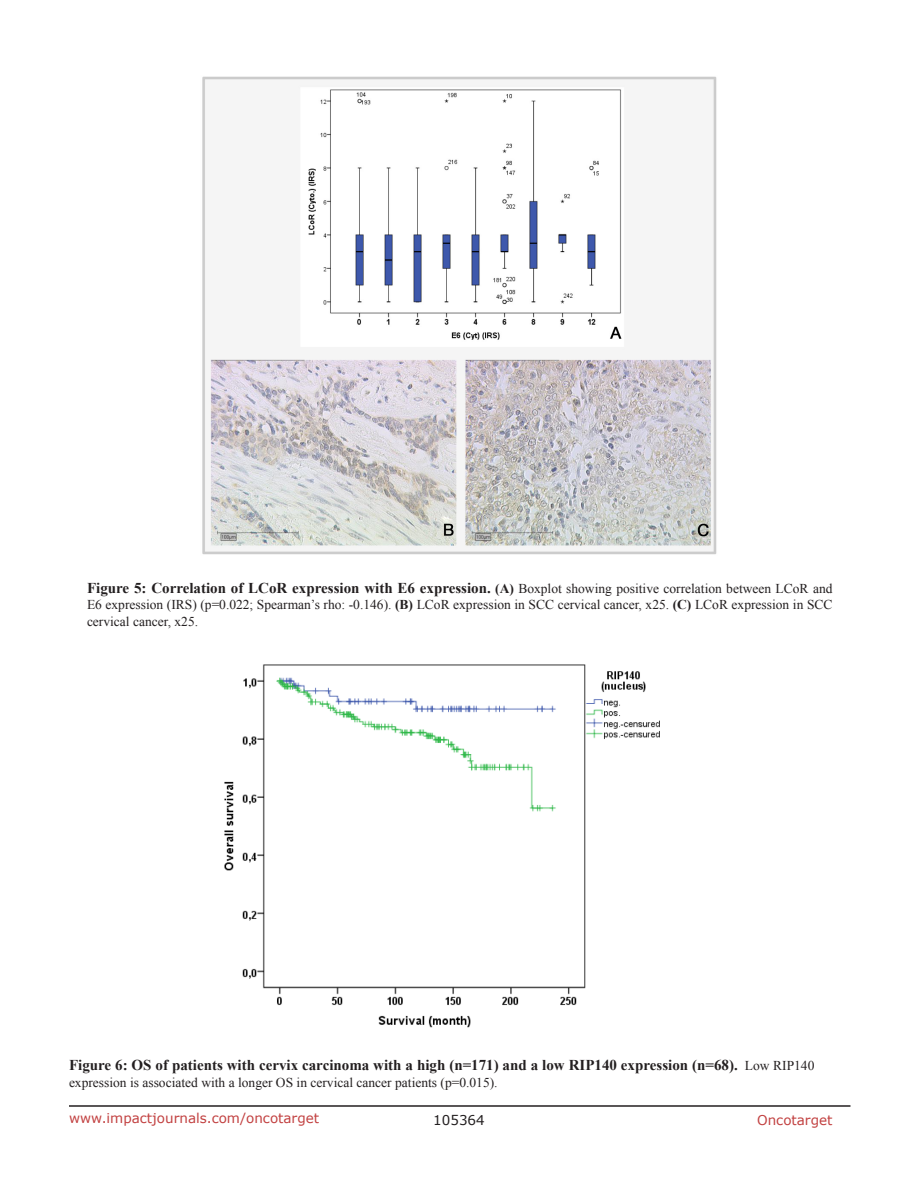
<style>
.page{position:relative;width:918px;height:1188px;background:#fff}
.page>*{position:absolute;margin:0;border:0;box-sizing:border-box;transform-origin:0 0}
.figuretext{font:700 15px "Times New Roman";color:#231f20}
.figuretext-2{font:13.5px/16.2px "Times New Roman";color:#231f20}
.t1{font:13.5px "Verdana";color:#c24141}
.t2{font:13.5px "Verdana";color:#231f20}
.s1{font-size:13.5px}
.s2{font-weight:400;font-size:13.5px}
.s3{font-weight:700}
</style>
<div class="page">
<hr style="left:69px;top:1105px;width:781px;height:2px;background:#231f20">
<img style="left:202px;top:76px;width:515px;height:479px">
<img style="left:224px;top:664px;width:436px;height:364px">
<p class="figuretext" style="left:87px;top:578px;width:747px">Figure 5: Correlation of LCoR expression with E6 expression. <span class="s1">(A)</span> <span class="s2">Boxplot showing positive correlation between LCoR and</span></p>
<p class="figuretext-2" style="left:87px;top:597px;width:747px">E6 expression (IRS) (p=0.022; Spearman’s rho: -0.146). <span class="s3">(B)</span> LCoR expression in SCC cervical cancer, x25. <span class="s3">(C)</span> LCoR expression in SCC cervical cancer, x25.</p>
<p class="figuretext" style="left:69px;top:1055px;width:747px">Figure 6: OS of patients with cervix carcinoma with a high (n=171) and a low RIP140 expression (n=68). <span class="s2">Low RIP140</span></p>
<p class="figuretext-2" style="left:69px;top:1074px;width:430px">expression is associated with a longer OS in cervical cancer patients (p=0.015).</p>
<p class="t1" style="left:69px;top:1109px;width:252px">www.impactjournals.com/oncotarget</p>
<p class="t2" style="left:433px;top:1111px;width:53px">105364</p>
<p class="t1" style="left:757px;top:1111px;width:77px">Oncotarget</p>
</div>
